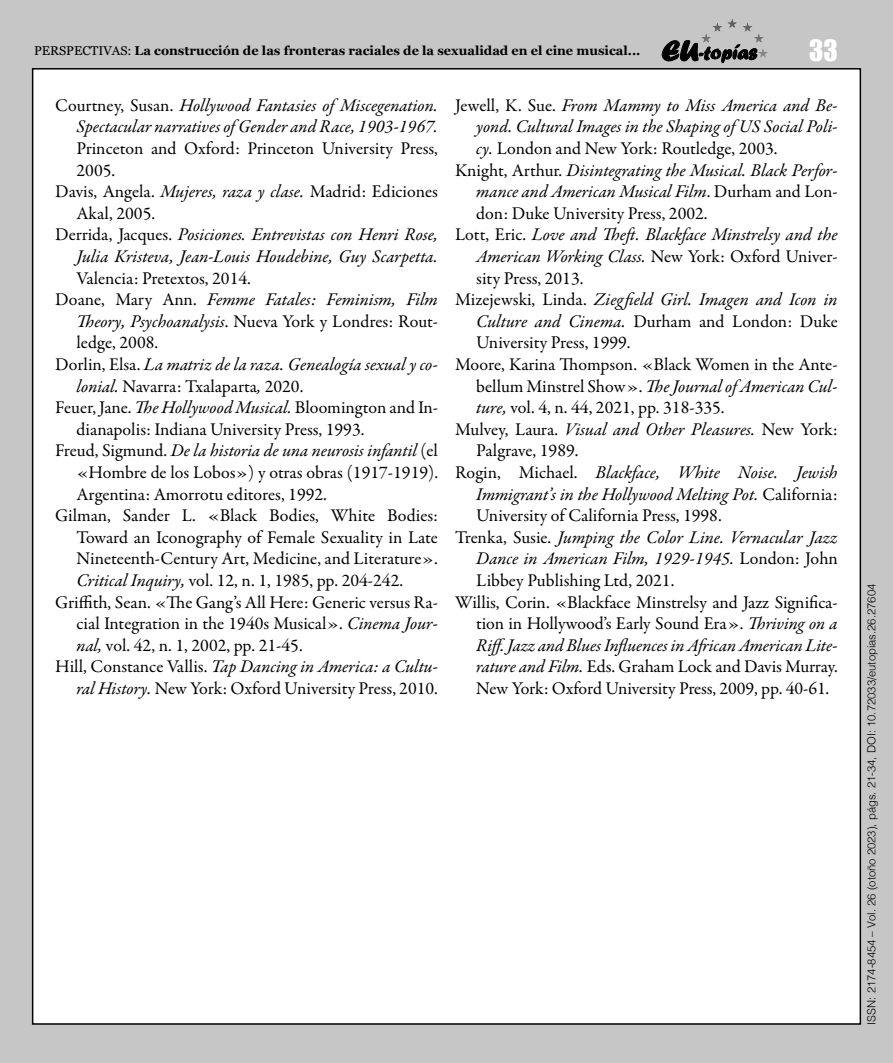
<style>
.page{position:relative;width:893px;height:1063px;background:#c6c6c6}
.page>*{position:absolute;margin:0;border:0;box-sizing:border-box;transform-origin:0 0}
.t1{font:27px "Impact";color:#fff}
.Bibliografia{font:18px/21.6px "Garamond Premr Pro";color:#000;text-align:justify}
.Bibliografia-2{font:italic 18px/21.6px "Garamond Premr Pro";color:#000;text-align:justify}
.t2{font:700 12.75px "Georgia";color:#000}
.t3{font:300 11.25px "Helvetica";color:#000}
.s1{font-weight:400}
.s2{font-style:normal}
.s3{font-style:italic}
</style>
<div class="page">
<div style="left:33px;top:69px;width:827px;height:955px;background:#fff"></div>
<svg style="left:662px;top:40px;width:94px;height:23px"></svg>
<hr style="left:701px;top:19px;width:67px;height:1px;background:#585857">
<hr style="left:701px;top:20px;width:67px;height:1px;background:#595958">
<hr style="left:701px;top:21px;width:67px;height:1px;background:#5a5a59">
<hr style="left:701px;top:22px;width:67px;height:1px;background:#5c5c5b">
<hr style="left:701px;top:23px;width:67px;height:1px;background:#5d5d5c">
<hr style="left:701px;top:24px;width:67px;height:1px;background:#5f5f5e">
<hr style="left:701px;top:25px;width:67px;height:1px;background:#60605f">
<hr style="left:701px;top:26px;width:67px;height:1px;background:#626261">
<hr style="left:701px;top:27px;width:67px;height:1px;background:#636362">
<hr style="left:701px;top:28px;width:67px;height:1px;background:#656464">
<hr style="left:701px;top:29px;width:67px;height:1px;background:#666565">
<hr style="left:701px;top:30px;width:67px;height:1px;background:#676766">
<hr style="left:701px;top:31px;width:67px;height:1px;background:#696868">
<hr style="left:701px;top:32px;width:67px;height:1px;background:#6a6969">
<hr style="left:701px;top:33px;width:67px;height:1px;background:#6c6b6b">
<hr style="left:701px;top:34px;width:67px;height:1px;background:#6c6c6c">
<hr style="left:701px;top:35px;width:67px;height:1px;background:#6e6e6d">
<hr style="left:701px;top:36px;width:67px;height:1px;background:#6f6f6e">
<hr style="left:701px;top:37px;width:67px;height:1px;background:#717170">
<hr style="left:701px;top:38px;width:67px;height:1px;background:#727271">
<hr style="left:701px;top:39px;width:67px;height:1px;background:#747473">
<hr style="left:701px;top:40px;width:67px;height:1px;background:#757574">
<hr style="left:701px;top:41px;width:67px;height:1px;background:#767675">
<hr style="left:701px;top:42px;width:67px;height:1px;background:#787877">
<hr style="left:701px;top:43px;width:67px;height:1px;background:#797978">
<hr style="left:701px;top:44px;width:67px;height:1px;background:#7b7b7a">
<hr style="left:701px;top:45px;width:67px;height:1px;background:#7c7c7b">
<hr style="left:701px;top:46px;width:67px;height:1px;background:#7e7d7d">
<hr style="left:701px;top:47px;width:67px;height:1px;background:#7f7e7e">
<hr style="left:701px;top:48px;width:67px;height:1px;background:#818080">
<hr style="left:701px;top:49px;width:67px;height:1px;background:#828181">
<hr style="left:701px;top:50px;width:67px;height:1px;background:#828282">
<hr style="left:701px;top:51px;width:67px;height:1px;background:#848483">
<hr style="left:701px;top:52px;width:67px;height:1px;background:#858584">
<hr style="left:701px;top:53px;width:67px;height:1px;background:#878786">
<hr style="left:701px;top:54px;width:67px;height:1px;background:#888887">
<hr style="left:701px;top:55px;width:67px;height:1px;background:#898989">
<hr style="left:701px;top:56px;width:67px;height:1px;background:#8a8a8a">
<hr style="left:701px;top:57px;width:67px;height:1px;background:#8c8c8b">
<p class="t2" style="left:34px;top:41px;width:608px"><span class="s1">PERSPECTIVAS:</span> La construcción de las fronteras raciales de la sexualidad en el cine musical...</p>
<h1 class="t1" style="left:809px;top:29px;width:30px">33</h1>
<p class="Bibliografia-2" style="left:77px;top:95px;width:363px;text-indent:-21px"><span class="s2">Courtney, Susan.</span> Hollywood Fantasies of Miscegenation.<br>Spectacular narratives of Gender and Race, 1903-1967.<br><span class="s2">Princeton and Oxford: Princeton University Press, 2005.</span></p>
<p class="Bibliografia" style="left:77px;top:181px;width:363px;text-indent:-21px">Davis, Angela. <span class="s3">Mujeres, raza y clase.</span> Madrid: Ediciones<br>Akal, 2005.</p>
<p class="Bibliografia-2" style="left:77px;top:225px;width:363px;text-indent:-21px"><span class="s2">Derrida, Jacques.</span> Posiciones. Entrevistas con Henri Rose, Julia Kristeva, Jean-Louis Houdebine, Guy Scarpetta.<br><span class="s2">Valencia: Pretextos, 2014.</span></p>
<p class="Bibliografia" style="left:77px;top:289px;width:363px;text-indent:-21px">Doane, Mary Ann. <span class="s3">Femme Fatales: Feminism, Film Theory, Psychoanalysis</span>. Nueva York y Londres: Rout&shy;ledge, 2008.</p>
<p class="Bibliografia-2" style="left:77px;top:355px;width:363px;text-indent:-21px"><span class="s2">Dorlin, Elsa.</span> La matriz de la raza. Genealogía sexual y co&shy;lonial. <span class="s2">Navarra: Txalaparta</span>, <span class="s2">2020.</span></p>
<p class="Bibliografia" style="left:77px;top:397px;width:363px;text-indent:-21px">Feuer, Jane. <span class="s3">The Hollywood Musical.</span> Bloomington and In&shy;dianapolis: Indiana University Press, 1993.</p>
<p class="Bibliografia" style="left:77px;top:440px;width:363px;text-indent:-21px">Freud, Sigmund. <span class="s3">De la historia de una neurosis infantil</span> (el «Hombre de los Lobos») y otras obras (1917-1919).<br>Argentina: Amorrotu editores, 1992.</p>
<p class="Bibliografia" style="left:77px;top:505px;width:363px;text-indent:-21px">Gilman, Sander L. «Black Bodies, White Bodies:<br>Toward an Iconography of Female Sexuality in Late Nineteenth-Century Art, Medicine, and Literature».<br><span class="s3">Critical Inquiry,</span> vol. 12, n. 1, 1985, pp. 204-242.</p>
<p class="Bibliografia" style="left:77px;top:592px;width:363px;text-indent:-21px">Griffith, Sean. «The Gang’s All Here: Generic versus Ra&shy;cial Integration in the 1940s Musical». <span class="s3">Cinema Jour&shy;nal,</span> vol. 42, n. 1, 2002, pp. 21-45.</p>
<p class="Bibliografia" style="left:55px;top:656px;width:384px;text-align:right">Hill, Constance Vallis. <span class="s3">Tap Dancing in America: a Cultu&shy;ral History.</span> New York: Oxford University Press, 2010.</p>
<p class="Bibliografia-2" style="left:476px;top:95px;width:363px;text-indent:-21px"><span class="s2">Jewell, K. Sue.</span> From Mammy to Miss America and Be&shy;yond. Cultural Images in the Shaping of US Social Poli&shy;cy. <span class="s2">London and New York: Routledge, 2003.</span></p>
<p class="Bibliografia-2" style="left:476px;top:160px;width:363px;text-indent:-21px"><span class="s2">Knight, Arthur.</span> Disintegrating the Musical. Black Perfor&shy;mance and American Musical Film<span class="s2">. Durham and Lon&shy;don: Duke University Press, 2002.</span></p>
<p class="Bibliografia-2" style="left:476px;top:225px;width:363px;text-indent:-21px"><span class="s2">Lott, Eric.</span> Love and Theft. Blackface Minstrelsy and the American Working Class. <span class="s2">New York: Oxford Univer&shy;sity Press, 2013.</span></p>
<p class="Bibliografia" style="left:476px;top:289px;width:363px;text-indent:-21px">Mizejewski, Linda. <span class="s3">Ziegfield Girl. Imagen and Icon in Culture and Cinema.</span> Durham and London: Duke University Press, 1999.</p>
<p class="Bibliografia" style="left:476px;top:354px;width:363px;text-indent:-21px">Moore, Karina Thompson. «Black Women in the Ante&shy;bellum Minstrel Show». <span class="s3">The Journal of American Cul&shy;ture,</span> vol. 4, n. 44, 2021, pp. 318-335.</p>
<p class="Bibliografia" style="left:476px;top:419px;width:363px;text-indent:-21px">Mulvey, Laura. <span class="s3">Visual and Other Pleasures.</span> New York:<br>Palgrave, 1989.</p>
<p class="Bibliografia-2" style="left:476px;top:463px;width:363px;text-indent:-21px"><span class="s2">Rogin, Michael.</span> Blackface, White Noise. Jewish Immigrant’s in the Hollywood Melting Pot. <span class="s2">California:<br>University of California Press, 1998.</span></p>
<p class="Bibliografia-2" style="left:476px;top:527px;width:363px;text-indent:-21px"><span class="s2">Trenka, Susie.</span> Jumping the Color Line. Vernacular Jazz Dance in American Film, 1929-1945. <span class="s2">London: John Libbey Publishing Ltd, 2021.</span></p>
<p class="Bibliografia" style="left:476px;top:592px;width:363px;text-indent:-21px">Willis, Corin. «Blackface Minstrelsy and Jazz Significa&shy;tion in Hollywood’s Early Sound Era». <span class="s3">Thriving on a Riff. Jazz and Blues Influences in African American Lite&shy;rature and Film.</span> Eds. Graham Lock and Davis Murray.<br>New York: Oxford University Press, 2009, pp. 40-61.</p>
<p class="t3" style="left:862px;top:1025px;width:442px;rotate:-90deg">ISSN: 2174-8454 – Vol. 26 (otoño 2023), págs. 21-34, DOI: 10.72033/eutopias.26.27604</p>
</div>
